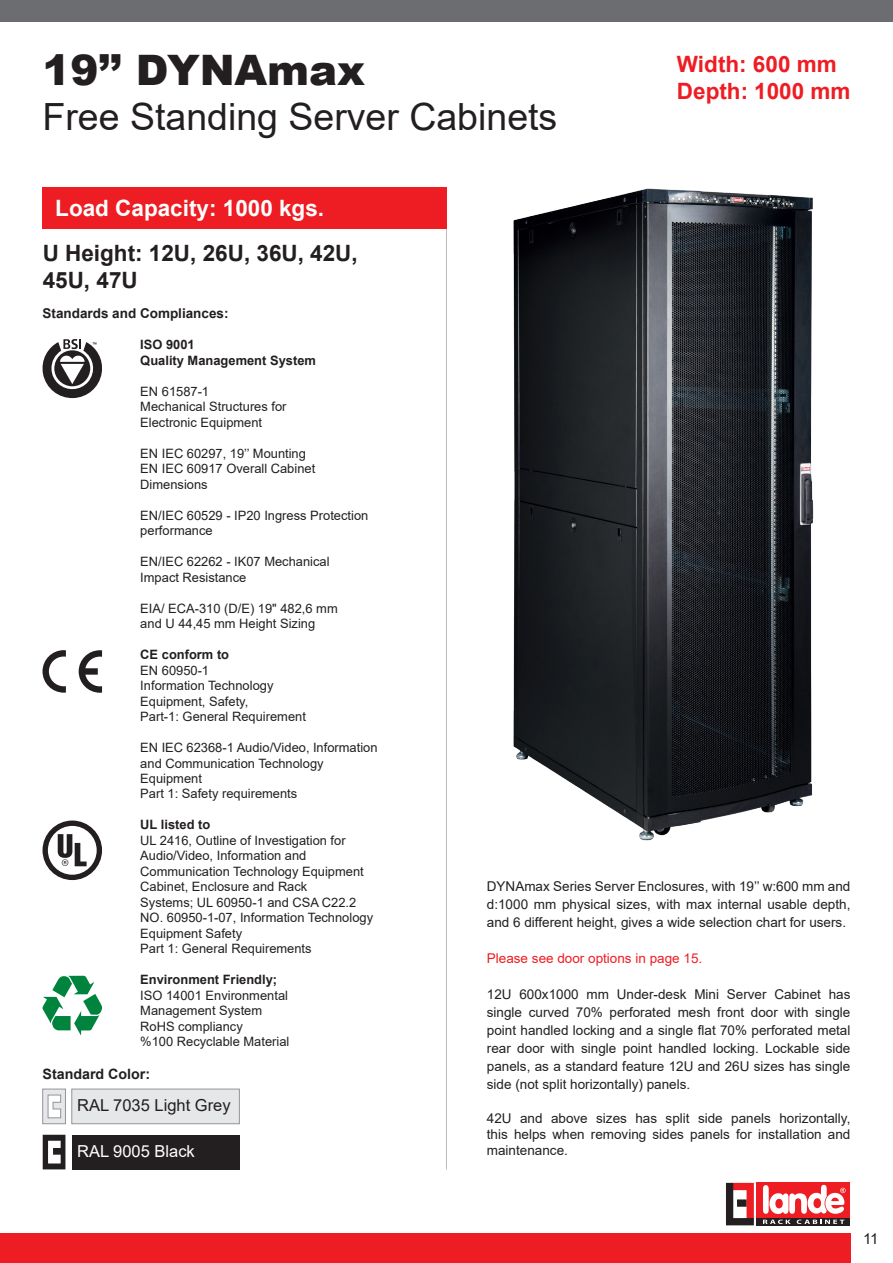
<style>
.page{position:relative;width:893px;height:1263px;background:#fff}
.page>*{position:absolute;margin:0;border:0;box-sizing:border-box;transform-origin:0 0}
.t1{font:900 42px "Arial";color:#231f20}
.t2{font:37.5px "Arial";color:#231f20}
.t3{font:700 22.5px/27px "Arial";color:#231f20}
.t4{font:700 22.5px/27px "Arial";color:#ee1d23}
.t5{font:700 22.5px "Arial";color:#fff}
.t6{font:16.5px "Arial";color:#231f20}
.t7{font:16.5px "Arial";color:#fff}
.t8{font:15px "Arial";color:#231f20}
.t9{font:700 14.25px "Arial";color:#231f20}
.t10{font:13.5px/18px "Arial";color:#231f20;text-align:justify}
.t11{font:13.5px "Arial";color:#ee1d23}
.t12{font:700 13.5px "Arial";color:#231f20}
.t13{font:12.9px/15.5px "Arial";color:#231f20}
.t14{font:700 12.9px/15.5px "Arial";color:#231f20}
</style>
<div class="page">
<div style="left:0;top:0;width:893px;height:21px;background:#6c6d70"></div>
<div style="left:0;top:1233px;width:850px;height:30px;background:#ee1d23"></div>
<div style="left:757px;top:1217px;width:93px;height:8px;background:#231f20"></div>
<div style="left:757px;top:1183px;width:93px;height:35px;background:#ee1d23"></div>
<svg style="left:726px;top:1183px;width:28px;height:42px"></svg>
<div style="left:737px;top:1199px;width:10px;height:8px;background:#231f20"></div>
<svg style="left:763px;top:1185px;width:83px;height:39px"></svg>
<hr style="left:446px;top:196px;width:1px;height:973px;background:#bcbdc0">
<div style="left:43px;top:187px;width:404px;height:42px;background:#ee1d23"></div>
<img style="left:513px;top:188px;width:301px;height:653px">
<svg style="left:43px;top:820px;width:59px;height:60px"></svg>
<svg style="left:43px;top:976px;width:59px;height:60px"></svg>
<svg style="left:43px;top:650px;width:23px;height:43px"></svg>
<svg style="left:79px;top:650px;width:23px;height:43px"></svg>
<svg style="left:42px;top:339px;width:60px;height:60px"></svg>
<div style="left:72px;top:1089px;width:168px;height:35px;background:#e6e7e9;border:1px solid #939598"></div>
<svg style="left:42px;top:1089px;width:24px;height:35px"></svg>
<div style="left:72px;top:1135px;width:167px;height:34px;background:#231f20"></div>
<svg style="left:43px;top:1135px;width:22px;height:34px"></svg>
<h1 class="t1" style="left:43px;top:40px;width:324px">19’’ DYNAmax</h1>
<h2 class="t2" style="left:43px;top:91px;width:516px">Free Standing Server Cabinets</h2>
<h3 class="t4" style="left:677px;top:51px;width:175px">Width: 600 mm<br>Depth: 1000 mm</h3>
<h3 class="t5" style="left:55px;top:192px;width:270px">Load Capacity: 1000 kgs.</h3>
<h3 class="t3" style="left:43px;top:240px;width:317px">U Height: 12U, 26U, 36U, 42U,<br>45U, 47U</h3>
<p class="t12" style="left:43px;top:304px;width:188px">Standards and Compliances:</p>
<p class="t14" style="left:140px;top:337px;width:177px">ISO 9001<br>Quality Management System</p>
<p class="t13" style="left:140px;top:384px;width:148px">EN 61587-1<br>Mechanical Structures for<br>Electronic Equipment</p>
<p class="t13" style="left:140px;top:445px;width:176px">EN IEC 60297, 19’’ Mounting<br>EN IEC 60917 Overall Cabinet<br>Dimensions</p>
<p class="t13" style="left:140px;top:507px;width:230px">EN/IEC 60529 - IP20 Ingress Protection performance</p>
<p class="t13" style="left:140px;top:554px;width:191px">EN/IEC 62262 - IK07 Mechanical<br>Impact Resistance</p>
<p class="t13" style="left:140px;top:600px;width:199px">EIA/ ECA-310 (D/E) 19" 482,6 mm and U 44,45 mm Height Sizing</p>
<p class="t14" style="left:140px;top:647px;width:90px">CE conform to</p>
<p class="t13" style="left:140px;top:662px;width:167px">EN 60950-1<br>Information Technology<br>Equipment, Safety,<br>Part-1: General Requirement</p>
<p class="t13" style="left:140px;top:740px;width:239px">EN IEC 62368-1 Audio/Video, Information and Communication Technology<br>Equipment<br>Part 1: Safety requirements</p>
<p class="t14" style="left:140px;top:817px;width:72px">UL listed to</p>
<p class="t13" style="left:140px;top:832px;width:234px">UL 2416, Outline of Investigation for<br>Audio/Video, Information and<br>Communication Technology Equipment<br>Cabinet, Enclosure and Rack<br>Systems; UL 60950-1 and CSA C22.2<br>NO. 60950-1-07, Information Technology<br>Equipment Safety<br>Part 1: General Requirements</p>
<p class="t14" style="left:140px;top:972px;width:138px">Environment Friendly;</p>
<p class="t13" style="left:140px;top:987px;width:151px">ISO 14001 Environmental<br>Management System<br>RoHS compliancy<br>%100 Recyclable Material</p>
<p class="t9" style="left:43px;top:1064px;width:109px">Standard Color:</p>
<p class="t6" style="left:77px;top:1094px;width:155px">RAL 7035 Light Grey</p>
<p class="t7" style="left:77px;top:1140px;width:119px">RAL 9005 Black</p>
<p class="t10" style="left:487px;top:877px;width:365px">DYNAmax Series Server Enclosures, with 19’’ w:600 mm and d:1000 mm physical sizes, with max internal usable depth, and 6 different height, gives a wide selection chart for users.</p>
<p class="t11" style="left:487px;top:949px;width:217px">Please see door options in page 15.</p>
<p class="t10" style="left:487px;top:985px;width:365px">12U 600x1000 mm Under-desk Mini Server Cabinet has single curved 70% perforated mesh front door with single point handled locking and a single flat 70% perforated metal rear door with single point handled locking. Lockable side panels, as a standard feature 12U and 26U sizes has single side (not split horizontally) panels.</p>
<p class="t10" style="left:487px;top:1110px;width:365px;line-height:16.2px">42U and above sizes has split side panels horizontally, this helps when removing sides panels for installation and maintenance.</p>
<p class="t8" style="left:863px;top:1228px;width:17px">11</p>
</div>
